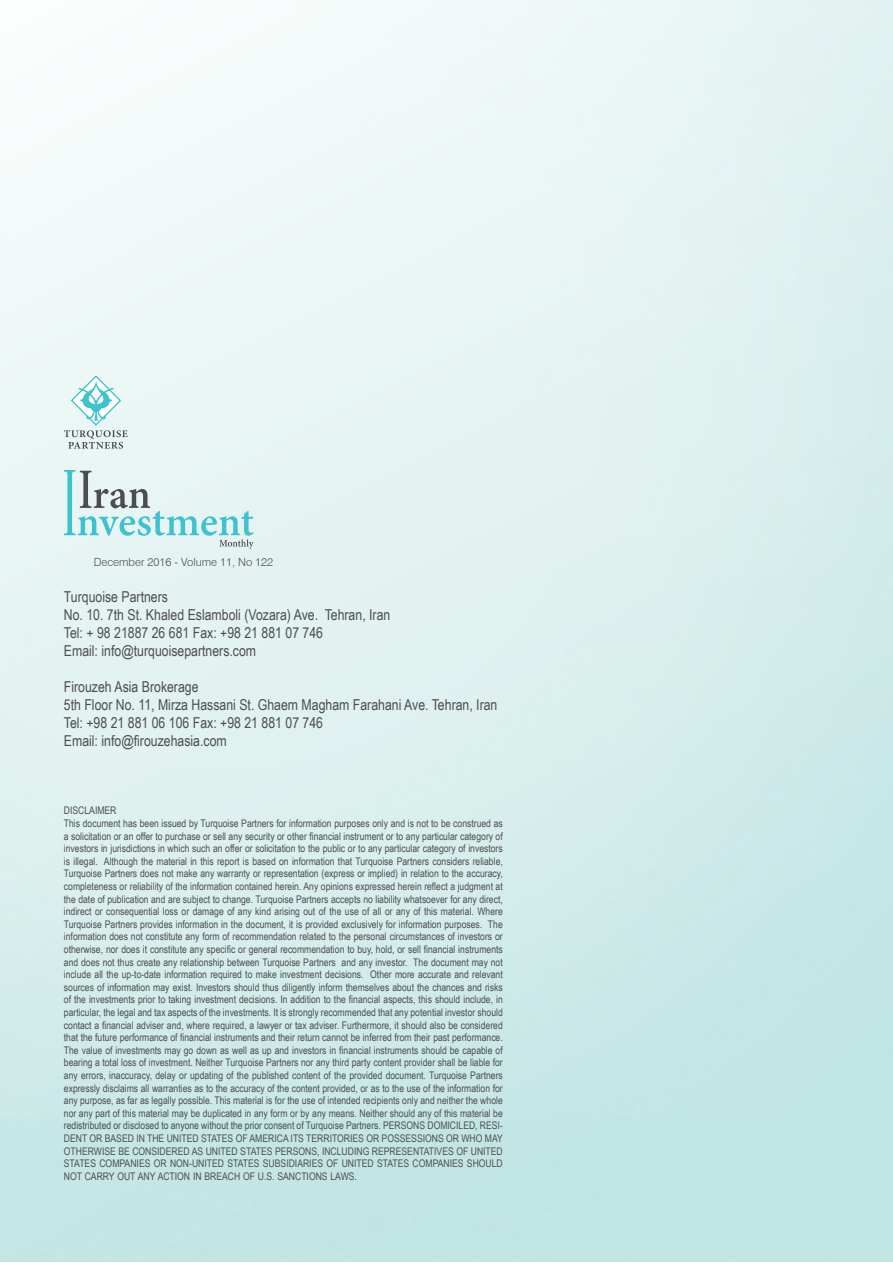
<style>
.page{position:relative;width:893px;height:1263px;background:#fff}
.page>*{position:absolute;margin:0;border:0;box-sizing:border-box;transform-origin:0 0}
.t1{font:15px/18px "Arial Narrow";color:#4d4d4f}
.t2{font:300 11.25px "Swiss 721 BT";color:#4d4d4f}
.t3{font:10.5px/12.6px "Arial Narrow";color:#4d4d4f}
</style>
<div class="page">
<svg style="left:64px;top:374px;width:64px;height:75px"></svg>
<svg style="left:64px;top:470px;width:190px;height:79px"></svg>
<p class="t2" style="left:94px;top:555px;width:181px">December 2016 - Volume 11, No 122</p>
<h1 class="t1" style="left:64px;top:587px;width:328px">Turquoise Partners<br>No. 10. 7th St. Khaled Eslamboli (Vozara) Ave. Tehran, Iran Tel +: 98 21887 26 681 Fax: +98 21 881 07 746<br>Email: info@turquoisepartners.com</h1>
<h1 class="t1" style="left:64px;top:677px;width:435px">Firouzeh Asia Brokerage<br>5th Floor No. 11, Mirza Hassani St. Ghaem Magham Farahani Ave. Tehran, Iran Tel: +98 21 881 06 106 Fax: +98 21 881 07 746<br>Email: info@firouzehasia.com</h1>
<p class="t3" style="left:64px;top:804px;width:54px">DISCLAIMER</p>
<p class="t3" style="left:64px;top:816px;width:440px">This document has been issued by Turquoise Partners for information purposes only and is not to be construed as</p>
<p class="t3" style="left:64px;top:829px;width:440px">a solicitation or an offer to purchase or sell any security or other financial instrument or to any particular category of</p>
<p class="t3" style="left:64px;top:842px;width:440px">investors in jurisdictions in which such an offer or solicitation to the public or to any particular category of investors</p>
<p class="t3" style="left:104px;top:854px;width:400px">Although the material in this report is based on information that Turquoise Partners considers reliable,</p>
<p class="t3" style="left:64px;top:854px;width:35px">is illegal.</p>
<p class="t3" style="left:64px;top:867px;width:440px">Turquoise Partners does not make any warranty or representation (express or implied) in relation to the accuracy,</p>
<p class="t3" style="left:64px;top:879px;width:440px">completeness or reliability of the information contained herein. Any opinions expressed herein reflect a judgment at</p>
<p class="t3" style="left:64px;top:892px;width:440px">the date of publication and are subject to change. Turquoise Partners accepts no liability whatsoever for any direct,</p>
<p class="t3" style="left:64px;top:905px;width:440px">indirect or consequential loss or damage of any kind arising out of the use of all or any of this material. Where</p>
<p class="t3" style="left:488px;top:917px;width:16px">The</p>
<p class="t3" style="left:64px;top:917px;width:420px">Turquoise Partners provides information in the document isit, provided exclusively for information purposes.</p>
<p class="t3" style="left:64px;top:930px;width:440px">information does not constitute any form of recommendation related to the personal circumstances of investors or</p>
<p class="t3" style="left:64px;top:942px;width:440px">otherwise, nor does it constitute any specific or general recommendation to buy, hold, or sell financial instruments</p>
<p class="t3" style="left:413px;top:955px;width:91px">The document may not</p>
<p class="t3" style="left:64px;top:955px;width:273px">and does not thus create any relationship between Turquoise Partners</p>
<p class="t3" style="left:342px;top:955px;width:68px">and any investor.</p>
<p class="t3" style="left:370px;top:968px;width:134px">Other more accurate and relevant</p>
<p class="t3" style="left:64px;top:968px;width:440px">include all the up t o- -date information required to make investment decisions.<br>sources of information may exist. Investors should thus diligently inform themselves about the chances and risks of the investments prior to taking investment decisions In. addition to the financial aspects, this should include in, particular, the legal and tax aspects of the investments isIt. strongly recommended that any potential investor should contact a financial adviser and, where required a, lawyer or tax adviser. Furthermore it, should also be considered that the future performance of financial instruments and their return cannot be inferred from their past performance.<br>The value of investments may go down as well as up and investors in financial instruments should be capable of bearing a total loss of investment. Neither Turquoise Partners nor any third party content provider shall be liable for any errors, inaccuracy, delay or updating of the published content of the provided document. Turquoise Partners expressly disclaims all warranties as to the accuracy of the content provided, or as to the use of the information for any purpose, as far as legally possible. This material is for the use of intended recipients only and neither the whole nor any part of this material may be duplicated in any form or by any means. Neither should any of this material be</p>
<p class="t3" style="left:64px;top:1131px;width:440px">DENT OR BASED IN THE UNITED STATES OF AMERICA ITS TERRITORIES OR POSSESSIONS OR WHO MAY</p>
<p class="t3" style="left:64px;top:1119px;width:440px">redistributed or disclosed to anyone without the prior consent of Turquoise Partners. PERSONS DOMICILED, RESI-</p>
<p class="t3" style="left:64px;top:1144px;width:440px;text-align:justify">OTHERWISE BE CONSIDERED AS UNITED STATES PERSONS, INCLUDING REPRESENTATIVES OF UNITED STATES COMPANIES OR NON-UNITED STATES SUBSIDIARIES OF UNITED STATES COMPANIES SHOULD NOT CARRY OUT ANY ACTION IN BREACH OF .S.U SANCTIONS LAWS.</p>
</div>
